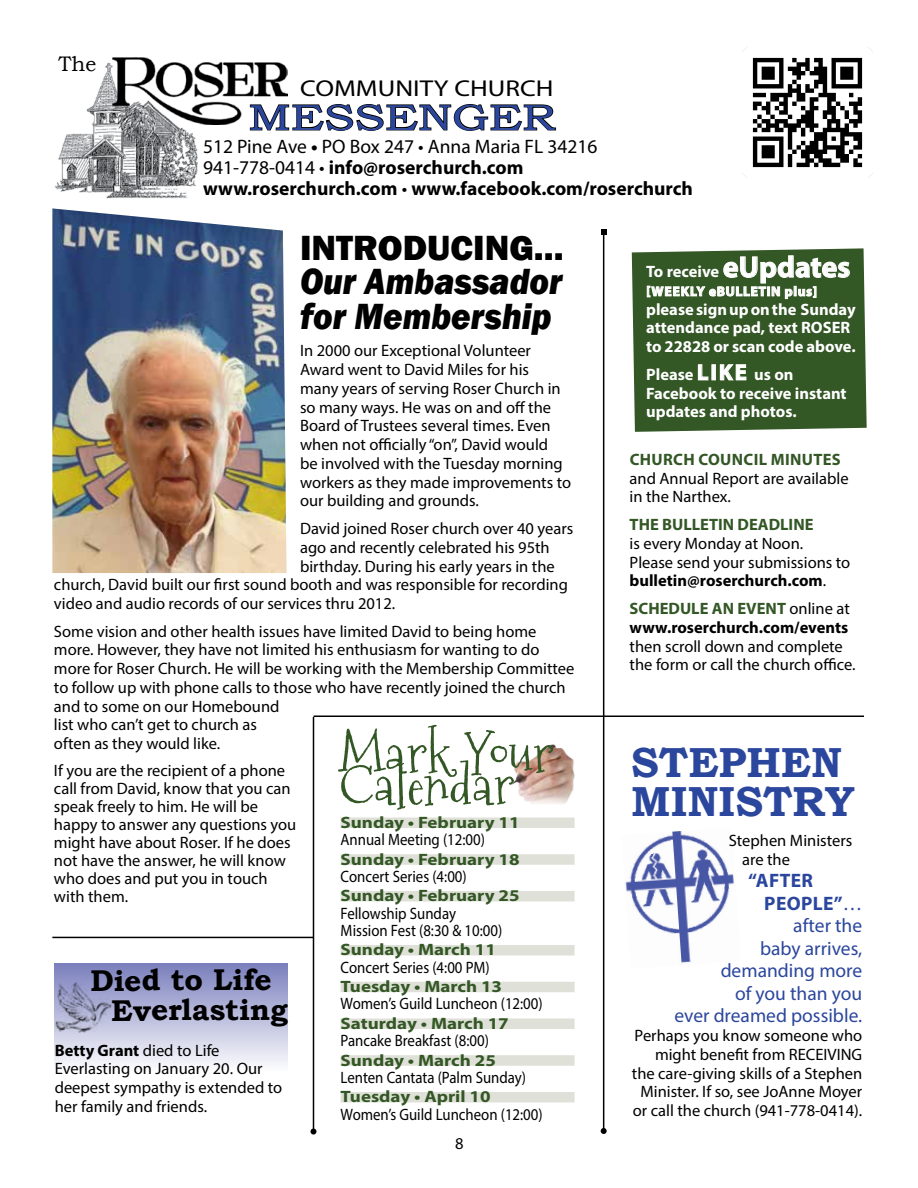
<style>
.page{position:relative;width:918px;height:1188px;background:#fff}
.page>*{position:absolute;margin:0;border:0;box-sizing:border-box;transform-origin:0 0}
.t1{font:52.5px "Sugarplum";color:#345726}
.t2{font:700 42px/39px "Bookman Old Style";color:#2b469d}
.t3{font:italic 800 37.5px/34.5px "Franklin Gothic";color:#000;scale:.9 1}
.t4{font:800 36px "Franklin Gothic";color:#000}
.t5{font:36px "Bookman Old Style";color:#2b469d;scale:1.28 1}
.t6{font:700 30px/30px "Bookman Old Style";letter-spacing:-.005em;color:#000}
.t7{font:22.95px "Myriad Pro";color:#000;scale:1.18 1}
.t8{font:21px "Bookman Old Style";color:#000}
.t9{font:700 19.5px/21px "Myriad Pro";color:#000}
.t10{font:19.5px "Myriad Pro";color:#2b469d}
.t11{font:700 19.5px "Myriad Pro";letter-spacing:.02em;color:#2b469d}
.t12{font:16.5px/18.8px "Myriad Pro";color:#000}
.t13{font:16.5px/17.2px "Myriad Pro";color:#000;scale:.9 1}
.t14{font:700 16.5px/18.8px "Myriad Pro";color:#fff}
.t15{font:700 16.5px "Myriad Pro";color:#345726;scale:1.15 1}
.t16{font:700 16.5px/18.8px "Myriad Pro";color:#000}
.t17{font:700 16.5px "Myriad Pro";letter-spacing:.02em;color:#345726}
.t18{font:700 16.5px "Myriad Pro";color:#345726}
.t19{font:700 13.5px "Myriad Pro";letter-spacing:.05em;color:#fff}
.s1{font-weight:400}
.s2{font-weight:700}
.s3{font-size:30px}
.s4{font-size:22.5px}
.s5{color:#345726}
</style>
<div class="page">
<img style="left:625px;top:831px;width:109px;height:132px">
<img style="left:112px;top:57px;width:176px;height:68px">
<img style="left:55px;top:60px;width:148px;height:139px">
<img style="left:742px;top:48px;width:130px;height:129px">
<svg style="left:249px;top:101px;width:308px;height:30px"></svg>
<svg style="left:632px;top:248px;width:235px;height:184px;background:#436437"></svg>
<hr style="left:603px;top:232px;width:1px;height:899px;background:#000">
<svg style="left:601px;top:229px;width:6px;height:6px"></svg>
<svg style="left:601px;top:1128px;width:6px;height:6px"></svg>
<hr style="left:314px;top:716px;width:550px;height:1px;background:#000">
<img style="left:512px;top:744px;width:63px;height:60px">
<div style="left:341px;top:817px;width:234px;height:11px;background:#dfe1d8"></div>
<div style="left:341px;top:854px;width:234px;height:11px;background:#dfe1d8"></div>
<div style="left:341px;top:891px;width:234px;height:10px;background:#dfe1d8"></div>
<div style="left:341px;top:945px;width:234px;height:10px;background:#dfe1d8"></div>
<div style="left:341px;top:982px;width:234px;height:10px;background:#dfe1d8"></div>
<div style="left:341px;top:1018px;width:234px;height:11px;background:#dfe1d8"></div>
<div style="left:341px;top:1055px;width:234px;height:11px;background:#dfe1d8"></div>
<div style="left:341px;top:1092px;width:234px;height:10px;background:#dfe1d8"></div>
<hr style="left:313px;top:717px;width:1px;height:415px;background:#000">
<svg style="left:310px;top:1129px;width:6px;height:6px"></svg>
<div style="left:54px;top:963px;width:234px;height:108px;background:linear-gradient(to bottom,#7a7fbc,#fbfbfd)"></div>
<img style="left:55px;top:981px;width:58px;height:54px">
<hr style="left:52px;top:937px;width:262px;height:1px;background:#000">
<img style="left:52px;top:208px;width:235px;height:365px">
<p class="t8" style="left:58px;top:50px;width:39px">The</p>
<h3 class="t7" style="left:300px;top:74px;width:216px">COMMUNITY CHURCH</h3>
<h3 class="t5" style="left:248px;top:94px;width:241px">MESSENGER</h3>
<p class="t9" style="left:203px;top:135px;width:492px"><span class="s1">512 Pine Ave</span> • <span class="s1">PO Box 247 • Anna Maria FL 34216<br>941-778-0414 •</span> info@roserchurch.com www.roserchurch.com <span class="s1">•</span> www.facebook.com/roserchurch</p>
<h3 class="t4" style="left:300px;top:224px;width:265px">INTRODUCING...</h3>
<h3 class="t3" style="left:300px;top:264px;width:293px">Our Ambassador for Membership</h3>
<p class="t12" style="left:300px;top:341px;width:273px">In 2000 our Exceptional Volunteer Award went to David Miles for his many years of serving Roser Church in so many ways. He was on and off the Board of Trustees several times. Even when not officially “on”, David would<br>be involved with the Tuesday morning workers as they made improvements to our building and grounds.</p>
<p class="t12" style="left:300px;top:519px;width:275px">David joined Roser church over 40 years</p>
<p class="t12" style="left:300px;top:538px;width:251px">ago and recently celebrated his 95th</p>
<p class="t12" style="left:300px;top:556px;width:256px">birthday. During his early years in the</p>
<p class="t12" style="left:54px;top:575px;width:516px">church, David built our first sound booth and was responsible for recording</p>
<p class="t12" style="left:54px;top:594px;width:343px">video and audio records of our services thru 2012.</p>
<p class="t12" style="left:54px;top:622px;width:522px">Some vision and other health issues have limited David to being home more. However, they have not limited his enthusiasm for wanting to do more for Roser Church. He will be working with the Membership Committee to follow up with phone calls to those who have recently joined the church and to some on our Homebound<br>list who can’t get to church as<br>often as they would like.</p>
<p class="t12" style="left:54px;top:761px;width:244px;line-height:18px">If you are the recipient of a phone call from David, know that you can speak freely to him. He will be happy to answer any questions you might have about Roser. If he does not have the answer, he will know who does and put you in touch with them.</p>
<h1 class="t1" style="left:341px;top:718px;width:215px">Mark Your</h1>
<h1 class="t1" style="left:341px;top:750px;width:176px">Calendar</h1>
<p class="t15" style="left:341px;top:812px;width:157px">Sunday • February 11</p>
<p class="t13" style="left:341px;top:831px;width:162px">Annual Meeting (12:00)</p>
<p class="t15" style="left:341px;top:848px;width:157px">Sunday • February 18</p>
<p class="t13" style="left:341px;top:868px;width:142px">Concert Series (4:00)</p>
<p class="t15" style="left:341px;top:885px;width:157px">Sunday • February 25</p>
<p class="t13" style="left:341px;top:904px;width:181px">Fellowship Sunday<br>Mission Fest (8:30 &amp; 10:00)</p>
<p class="t15" style="left:341px;top:939px;width:137px">Sunday • March 11</p>
<p class="t13" style="left:341px;top:958px;width:167px">Concert Series (4:00 PM)</p>
<p class="t15" style="left:341px;top:976px;width:142px">Tuesday • March 13</p>
<p class="t13" style="left:341px;top:995px;width:226px">Women’s Guild Luncheon (12:00)</p>
<p class="t15" style="left:341px;top:1013px;width:148px">Saturday • March 17</p>
<p class="t13" style="left:341px;top:1032px;width:166px">Pancake Breakfast (8:00)</p>
<p class="t15" style="left:341px;top:1049px;width:137px">Sunday • March 25</p>
<p class="t13" style="left:341px;top:1069px;width:208px">Lenten Cantata (Palm Sunday)</p>
<p class="t15" style="left:341px;top:1086px;width:132px">Tuesday • April 10</p>
<p class="t13" style="left:341px;top:1105px;width:226px">Women’s Guild Luncheon (12:00)</p>
<h3 class="t6" style="left:111px;top:965px;width:178px;text-indent:-20px">Died to Life<br>Everlasting</h3>
<p class="t12" style="left:55px;top:1040px;width:229px"><span class="s2">Betty Grant</span> died to Life<br>Everlasting on January 20. Our deepest sympathy is extended to her family and friends.</p>
<p class="t12" style="left:455px;top:1133px;width:10px">8</p>
<p class="t14" style="left:646px;top:262px;width:206px">To receive <span class="s3">eUpdates</span></p>
<p class="t19" style="left:646px;top:283px;width:172px">[WEEKLY eBULLETIN plus]</p>
<p class="t14" style="left:646px;top:299px;width:211px">please sign up on the Sunday attendance pad, text ROSER to 22828 or scan code above.</p>
<p class="t14" style="left:646px;top:364px;width:202px">Please <span class="s4">LIKE</span> us on<br>Facebook to receive instant updates and photos.</p>
<p class="t17" style="left:630px;top:449px;width:213px">CHURCH COUNCIL MINUTES</p>
<p class="t12" style="left:630px;top:468px;width:220px">and Annual Report are available in the Narthex.</p>
<p class="t18" style="left:630px;top:514px;width:185px">THE BULLETIN DEADLINE</p>
<p class="t12" style="left:630px;top:534px;width:222px">is every Monday at Noon.<br>Please send your submissions to <span class="s2">bulletin@roserchurch.com</span>.</p>
<p class="t16" style="left:630px;top:599px;width:222px"><span class="s5">SCHEDULE AN EVENT</span> <span class="s1">online at </span>www.roserchurch.com/events</p>
<p class="t12" style="left:630px;top:636px;width:227px">then scroll down and complete the form or call the church office.</p>
<h2 class="t2" style="left:631px;top:743px;width:225px">STEPHEN<br>MINISTRY</h2>
<p class="t12" style="left:742px;top:831px;width:112px;text-indent:-13px">Stephen Ministers are the</p>
<p class="t11" style="left:748px;top:868px;width:66px">“AFTER</p>
<p class="t11" style="left:764px;top:890px;width:99px">PEOPLE”<span class="s1">…</span></p>
<p class="t10" style="left:793px;top:914px;width:70px">after the</p>
<p class="t10" style="left:760px;top:936px;width:104px">baby arrives,</p>
<p class="t10" style="left:721px;top:959px;width:143px">demanding more</p>
<p class="t10" style="left:735px;top:981px;width:129px">of you than you</p>
<p class="t10" style="left:674px;top:1004px;width:189px">ever dreamed possible.</p>
<p class="t12" style="left:632px;top:1026px;width:232px;text-align:right">Perhaps you know someone who might benefit from RECEIVING the care-giving skills of a Stephen<br>Minister. If so, see JoAnne Moyer or call the church (941-778-0414).</p>
</div>
